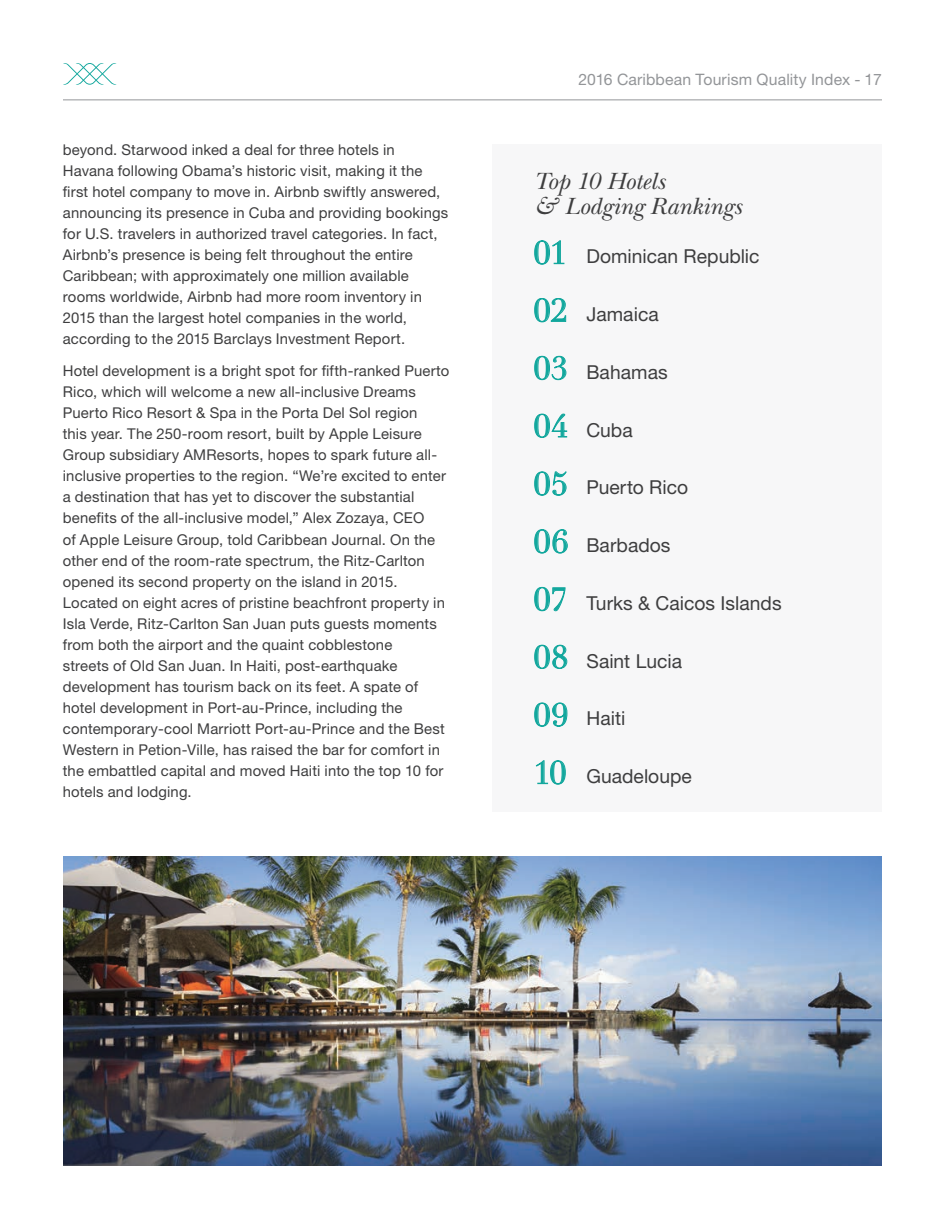
<style>
.page{position:relative;width:945px;height:1229px;background:#fff}
.page>*{position:absolute;margin:0;border:0;box-sizing:border-box;transform-origin:0 0}
.t1{font:31.5px "Didot LT Pro";letter-spacing:.03em;color:#12a79d}
.body_copy{font:italic 24.5px/24.5px "New Baskerville Std";letter-spacing:-.005em;color:#3e3e3f}
.t2{font:19.25px "Helvetica Neue LT Std";color:#3e3e3f}
.t3{font:15.75px "Helvetica Neue LT Std";letter-spacing:.01em;color:#939598}
.t4{font:14.88px/21px "Helvetica Neue LT Std";letter-spacing:.01em;color:#3e3e3f}
</style>
<div class="page">
<svg style="left:63px;top:63px;width:54px;height:22px"></svg>
<hr style="left:63px;top:99px;width:819px;height:1px;background:#939598">
<div style="left:492px;top:144px;width:390px;height:667px;background:#f7f7f8"></div>
<svg style="left:535px;top:240px;width:29px;height:24px"></svg>
<svg style="left:535px;top:298px;width:31px;height:24px"></svg>
<svg style="left:535px;top:356px;width:31px;height:24px"></svg>
<svg style="left:535px;top:414px;width:32px;height:24px"></svg>
<svg style="left:535px;top:471px;width:32px;height:24px"></svg>
<svg style="left:535px;top:529px;width:33px;height:24px"></svg>
<svg style="left:535px;top:587px;width:30px;height:24px"></svg>
<svg style="left:535px;top:645px;width:32px;height:24px"></svg>
<svg style="left:535px;top:702px;width:32px;height:24px"></svg>
<svg style="left:536px;top:760px;width:30px;height:24px"></svg>
<img style="left:63px;top:856px;width:819px;height:310px">
<p class="t4" style="left:63px;top:139px;width:387px">beyond. Starwood inked a deal for three hotels in Havana following Obama’s historic visit, making it the first hotel company to move in. Airbnb swiftly answered, announcing its presence in Cuba and providing bookings for U.S. travelers in authorized travel categories. In fact, Airbnb’s presence is being felt throughout the entire Caribbean; with approximately one million available rooms worldwide, Airbnb had more room inventory in 2015 than the largest hotel companies in the world, according to the 2015 Barclays Investment Report.</p>
<p class="t4" style="left:63px;top:360px;width:388px">Hotel development is a bright spot for fifth-ranked Puerto Rico, which will welcome a new all-inclusive Dreams Puerto Rico Resort &amp; Spa in the Porta Del Sol region<br>this year. The 250-room resort, built by Apple Leisure Group subsidiary AMResorts, hopes to spark future all&shy;inclusive properties to the region. “We’re excited to enter a destination that has yet to discover the substantial benefits of the all-inclusive model,” Alex Zozaya, CEO<br>of Apple Leisure Group, told Caribbean Journal. On the other end of the room-rate spectrum, the Ritz-Carlton opened its second property on the island in 2015.<br>Located on eight acres of pristine beachfront property in Isla Verde, Ritz-Carlton San Juan puts guests moments from both the airport and the quaint cobblestone<br>streets of Old San Juan. In Haiti, post-earthquake development has tourism back on its feet. A spate of hotel development in Port-au-Prince, including the contemporary-cool Marriott Port-au-Prince and the Best Western in Petion-Ville, has raised the bar for comfort in the embattled capital and moved Haiti into the top 10 for hotels and lodging.</p>
<p class="t3" style="left:579px;top:70px;width:305px">2016 Caribbean Tourism Quality Index - 17</p>
<p class="body_copy" style="left:534px;top:169px;width:209px">Top 10 Hotels<br>&amp; Lodging Rankings</p>
<p class="t1" style="left:534px;top:234px;width:34px">01</p>
<p class="t1" style="left:534px;top:292px;width:35px">02</p>
<p class="t1" style="left:534px;top:349px;width:35px">03</p>
<p class="t1" style="left:534px;top:407px;width:35px">04</p>
<p class="t1" style="left:534px;top:465px;width:35px">05</p>
<p class="t1" style="left:534px;top:523px;width:36px">06</p>
<p class="t1" style="left:534px;top:580px;width:35px">07</p>
<p class="t1" style="left:534px;top:638px;width:36px">08</p>
<p class="t1" style="left:534px;top:696px;width:36px">09</p>
<p class="t1" style="left:534px;top:754px;width:34px">10</p>
<p class="t2" style="left:586px;top:245px;width:175px">Dominican Republic</p>
<p class="t2" style="left:586px;top:303px;width:74px">Jamaica</p>
<p class="t2" style="left:586px;top:360px;width:83px">Bahamas</p>
<p class="t2" style="left:586px;top:418px;width:48px">Cuba</p>
<p class="t2" style="left:586px;top:476px;width:103px">Puerto Rico</p>
<p class="t2" style="left:586px;top:534px;width:86px">Barbados</p>
<p class="t2" style="left:586px;top:591px;width:197px">Turks &amp; Caicos Islands</p>
<p class="t2" style="left:586px;top:649px;width:97px">Saint Lucia</p>
<p class="t2" style="left:586px;top:707px;width:40px">Haiti</p>
<p class="t2" style="left:586px;top:765px;width:107px">Guadeloupe</p>
</div>
